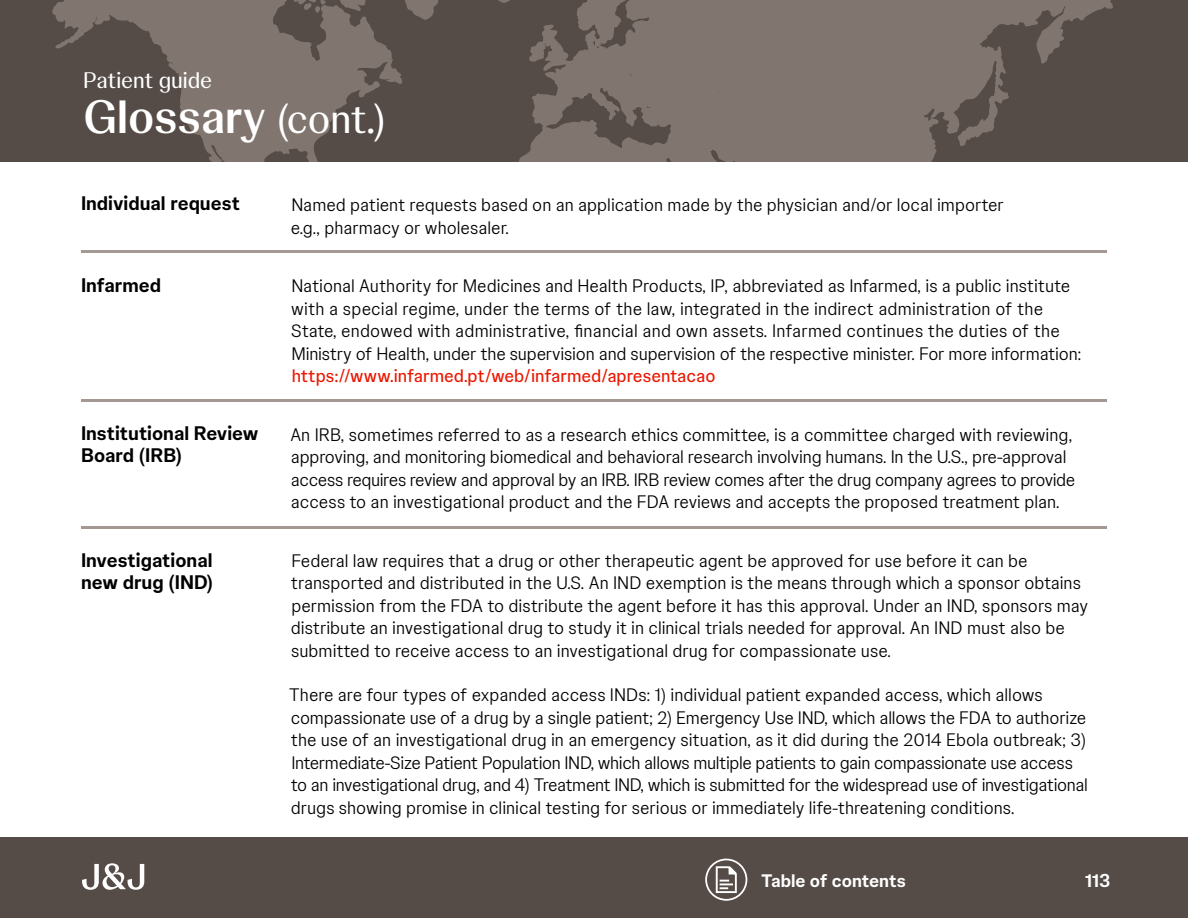
<style>
.page{position:relative;width:1188px;height:918px;background:#fff}
.page>*{position:absolute;margin:0;border:0;box-sizing:border-box;transform-origin:0 0}
.t1{font:700 46.5px "Johnson Display";color:#fff}
.t2{font:22.5px "Johnson Display";color:#fff}
.t3{font:700 19.5px/22.5px "Johnson Text";color:#000}
.t4{font:300 18px/22.5px "Johnson Text";color:#000}
.t5{font:18px "Johnson Text";color:#eb1700}
.t6{font:700 18px "Johnson Text";color:#fff}
.s1{font-weight:400;font-size:40.5px}
</style>
<div class="page">
<div style="left:0;top:0;width:1188px;height:162px;background:#564c47"></div>
<svg style="left:52px;top:0;width:1061px;height:162px"></svg>
<div style="left:0;top:837px;width:1188px;height:81px;background:#564c47"></div>
<div style="left:705px;top:859px;width:42px;height:42px;border:2px solid #fff;border-radius:50%"></div>
<svg style="left:716px;top:866px;width:21px;height:27px"></svg>
<svg style="left:82px;top:863px;width:62px;height:27px"></svg>
<hr style="left:81px;top:526px;width:1026px;height:3px;background:#a39992">
<hr style="left:81px;top:400px;width:1026px;height:2px;background:#a39992">
<hr style="left:81px;top:251px;width:1026px;height:2px;background:#a39992">
<p class="t2" style="left:83px;top:63px;width:131px">Patient guide</p>
<h1 class="t1" style="left:83px;top:81px;width:304px">Glossary <span class="s1">(cont.)</span></h1>
<p class="t3" style="left:81px;top:191px;width:160px">Individual request</p>
<p class="t4" style="left:291px;top:193px;width:715px">Named patient requests based on an application made by the physician and/or local importer e.g., pharmacy or wholesaler.</p>
<p class="t3" style="left:81px;top:273px;width:82px">Infarmed</p>
<p class="t4" style="left:291px;top:274px;width:792px">National Authority for Medicines and Health Products, IP, abbreviated as Infarmed, is a public institute with a special regime, under the terms of the law, integrated in the indirect administration of the State, endowed with administrative, financial and own assets. Infarmed continues the duties of the Ministry of Health, under the supervision and supervision of the respective minister. For more information:</p>
<p class="t5" style="left:292px;top:363px;width:425px">https://www.infarmed.pt/web/infarmed/apresentacao</p>
<p class="t3" style="left:81px;top:420px;width:179px">Institutional Review<br>Board (IRB)</p>
<p class="t4" style="left:290px;top:422px;width:786px">An IRB, sometimes referred to as a research ethics committee, is a committee charged with reviewing, approving, and monitoring biomedical and behavioral research involving humans. In the U.S., pre-approval access requires review and approval by an IRB. IRB review comes after the drug company agrees to provide access to an investigational product and the FDA reviews and accepts the proposed treatment plan.</p>
<p class="t3" style="left:81px;top:547px;width:134px">Investigational new drug (IND)</p>
<p class="t4" style="left:291px;top:548px;width:799px">Federal law requires that a drug or other therapeutic agent be approved for use before it can be transported and distributed in the U.S. An IND exemption is the means through which a sponsor obtains permission from the FDA to distribute the agent before it has this approval. Under an IND, sponsors may distribute an investigational drug to study it in clinical trials needed for approval. An IND must also be submitted to receive access to an investigational drug for compassionate use.</p>
<p class="t4" style="left:289px;top:683px;width:801px">There are four types of expanded access INDs: 1) individual patient expanded access, which allows compassionate use of a drug by a single patient; 2) Emergency Use IND, which allows the FDA to authorize the use of an investigational drug in an emergency situation, as it did during the 2014 Ebola outbreak; 3)<br>Intermediate-Size Patient Population IND, which allows multiple patients to gain compassionate use access to an investigational drug, and 4) Treatment IND, which is submitted for the widespread use of investigational drugs showing promise in clinical testing for serious or immediately life-threatening conditions.</p>
<p class="t6" style="left:761px;top:867px;width:146px">Table of contents</p>
<p class="t6" style="left:1085px;top:867px;width:27px">113</p>
</div>
